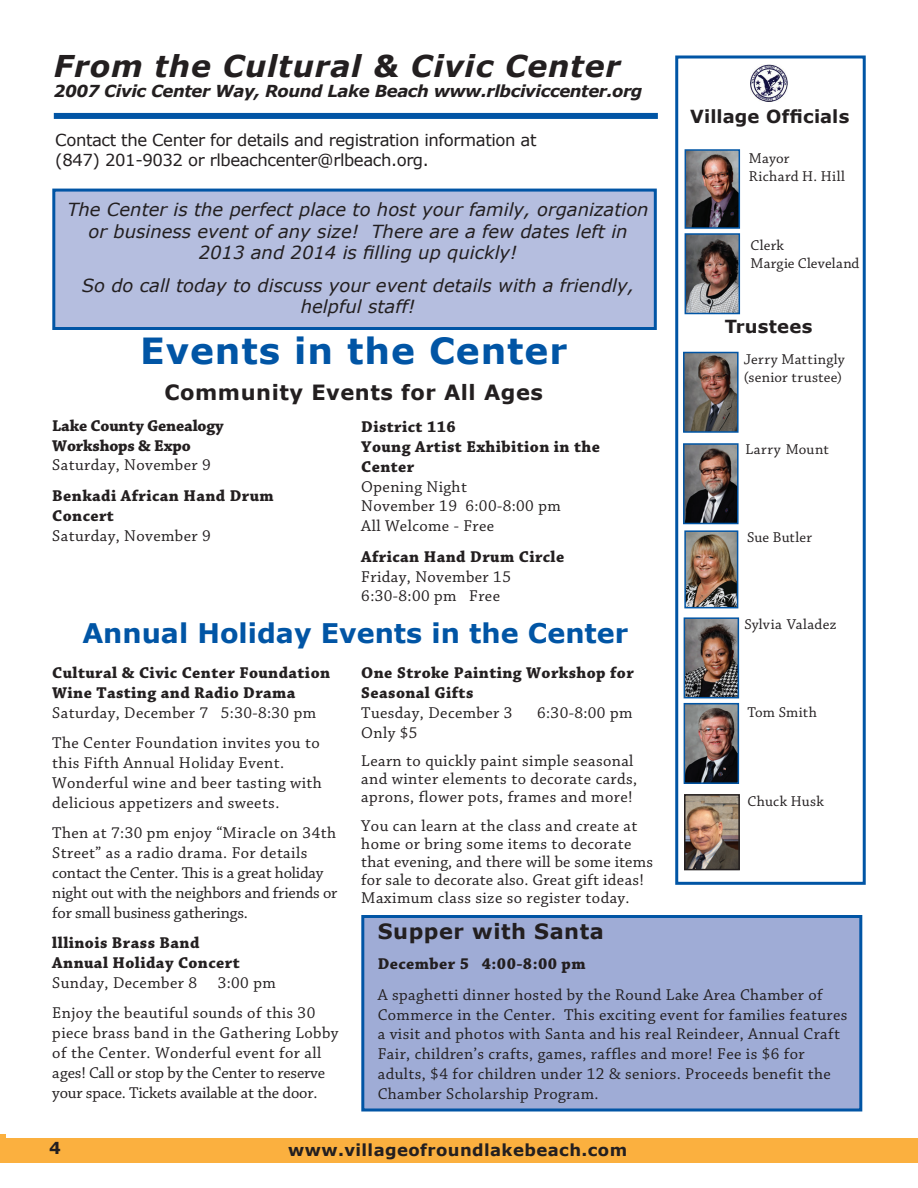
<style>
.page{position:relative;width:918px;height:1188px;background:#fff}
.page>*{position:absolute;margin:0;border:0;box-sizing:border-box;transform-origin:0 0}
.Head_24{font:700 36px "Verdana";letter-spacing:.025em;color:#0155a5}
.From_the{font:italic 700 30px "Verdana";letter-spacing:.025em;color:#231f20}
.subhead_12{font:700 27px "Verdana";color:#0155a5}
.Subhead_14{font:700 21px "Verdana";letter-spacing:.025em;color:#231f20}
.body{font:italic 18px/21.6px "Verdana";color:#231f20;text-align:center}
.Officials{font:700 18px "Verdana";letter-spacing:.005em;color:#231f20}
.body-2{font:700 18px "Verdana";letter-spacing:.01em;color:#231f20}
.body-3{font:16.5px/19.8px "Chaparral Pro";letter-spacing:.025em;color:#231f20}
.body-4{font:700 16.5px/19.8px "Chaparral Pro";letter-spacing:.025em;color:#231f20}
.body-5{font:16.5px/19.8px "Chaparral Pro";letter-spacing:-.01em;color:#231f20}
.Subhead_14-2{font:16.5px/19.8px "Verdana";letter-spacing:-.025em;color:#231f20}
.From_the-2{font:italic 700 16.5px "Verdana";letter-spacing:-.025em;color:#231f20}
.body-6{font:700 16.5px/19.8px "Chaparral Pro";letter-spacing:-.01em;color:#231f20}
.Officials-2{font:700 16.5px "Verdana";letter-spacing:.025em;color:#231f20}
.body-7{font:15px/18px "Chaparral Pro";letter-spacing:.015em;color:#231f20}
.Officials-3{font:15px "Chaparral Pro";letter-spacing:.015em;color:#231f20}
.s1{font-weight:700}
.s2{font-weight:400}
</style>
<div class="page">
<div style="left:0;top:1134px;width:5px;height:27px;background:#fbb03f"></div>
<div style="left:52px;top:189px;width:605px;height:141px;background:#b5bedf;border:3px solid #0155a5"></div>
<div style="left:0;top:1138px;width:917px;height:24px;background:#fbb03f"></div>
<div style="left:54px;top:113px;width:604px;height:6px;background:#0155a5"></div>
<div style="left:675px;top:56px;width:191px;height:829px;border:3px solid #0155a5"></div>
<img style="left:687px;top:533px;width:48px;height:72px">
<div style="left:684px;top:530px;width:54px;height:78px;border:2px solid #0155a5"></div>
<img style="left:751px;top:65px;width:37px;height:37px">
<img style="left:688px;top:152px;width:49px;height:74px">
<div style="left:685px;top:149px;width:55px;height:80px;border:2px solid #0155a5"></div>
<img style="left:686px;top:446px;width:50px;height:75px">
<div style="left:683px;top:443px;width:56px;height:81px;border:2px solid #0155a5"></div>
<img style="left:688px;top:236px;width:49px;height:75px">
<div style="left:685px;top:233px;width:55px;height:81px;border:2px solid #0155a5"></div>
<img style="left:686px;top:355px;width:50px;height:75px">
<div style="left:683px;top:352px;width:56px;height:81px;border:2px solid #0155a5"></div>
<img style="left:687px;top:620px;width:49px;height:75px">
<div style="left:684px;top:617px;width:55px;height:81px;border:2px solid #0155a5"></div>
<img style="left:687px;top:706px;width:49px;height:75px">
<div style="left:684px;top:703px;width:55px;height:81px;border:2px solid #0155a5"></div>
<img style="left:687px;top:797px;width:50px;height:70px">
<div style="left:684px;top:794px;width:56px;height:76px;border:2px solid #231f20"></div>
<div style="left:361px;top:915px;width:501px;height:197px;background:#9facd6;border:3px solid #0155a5"></div>
<p class="From_the" style="left:54px;top:47px;width:568px">From the Cultural &amp; Civic Center</p>
<p class="From_the-2" style="left:54px;top:80px;width:590px">2007 Civic Center Way, Round Lake Beach www.rlbciviccenter.org</p>
<p class="Officials" style="left:690px;top:105px;width:161px">Village Officials</p>
<p class="Subhead_14-2" style="left:55px;top:130px;width:483px">Contact the Center for details and registration information at (847) 201-9032 or rlbeachcenter@rlbeach.org.</p>
<p class="body" style="left:67px;top:199px;width:583px">The Center is the perfect place to host your family, organization or business event of any size! There are a few dates left in<br>2013 and 2014 is filling up quickly!</p>
<p class="body" style="left:82px;top:275px;width:554px">So do call today to discuss your event details with a friendly, helpful staff!</p>
<p class="Head_24" style="left:140px;top:327px;width:429px">Events in the Center</p>
<p class="Subhead_14" style="left:165px;top:378px;width:380px">Community Events for All Ages</p>
<p class="body-3" style="left:361px;top:418px;width:240px"><span class="s1">District 116<br>Young Artist Exhibition in the<br>Center<br></span>Opening Night<br>November 19 6:00-8:00 pm<br>All Welcome - Free</p>
<p class="body-3" style="left:361px;top:547px;width:205px"><span class="s1">African Hand Drum Circle<br></span>Friday, November 15<br>6:30-8:00 pm Free</p>
<p class="subhead_12" style="left:82px;top:616px;width:547px">Annual Holiday Events in the Center</p>
<p class="body-4" style="left:52px;top:664px;width:279px">Cultural &amp; Civic Center Foundation<br>Wine Tasting and Radio Drama<br><span class="s2">Saturday, December 7 5:30-8:30 pm</span></p>
<p class="body-3" style="left:52px;top:734px;width:271px">The Center Foundation invites you to this Fifth Annual Holiday Event.<br>Wonderful wine and beer tasting with delicious appetizers and sweets.</p>
<p class="body-5" style="left:52px;top:824px;width:287px">Then at 7:30 pm enjoy “Miracle on 34th Street” as a radio drama. For details contact the Center. This is a great holiday night out with the neighbors and friends or for small business gatherings.</p>
<p class="body-4" style="left:52px;top:934px;width:189px">lllinois Brass Band<br>Annual Holiday Concert<br><span class="s2">Sunday, December 8</span></p>
<p class="body-7" style="left:749px;top:150px;width:98px">Mayor<br>Richard H. Hill</p>
<p class="body-7" style="left:750px;top:236px;width:111px">Clerk<br>Margie Cleveland</p>
<p class="body-2" style="left:725px;top:315px;width:89px">Trustees</p>
<p class="body-7" style="left:744px;top:350px;width:102px">Jerry Mattingly (senior trustee)</p>
<p class="body-6" style="left:52px;top:416px;width:173px">Lake County Genealogy<br>Workshops &amp; Expo<br><span class="s2">Saturday, November 9</span></p>
<p class="body-4" style="left:52px;top:486px;width:223px">Benkadi African Hand Drum<br>Concert<br><span class="s2">Saturday, November 9</span></p>
<p class="body-7" style="left:746px;top:441px;width:85px">Larry Mount</p>
<p class="body-7" style="left:747px;top:529px;width:67px">Sue Butler</p>
<p class="Officials-3" style="left:744px;top:616px;width:93px">Sylvia Valadez</p>
<p class="body-4" style="left:361px;top:664px;width:274px">One Stroke Painting Workshop for<br>Seasonal Gifts<br><span class="s2">Tuesday, December 3</span></p>
<p class="Officials-3" style="left:748px;top:704px;width:71px">Tom Smith</p>
<p class="body-3" style="left:537px;top:703px;width:97px">6:30-8:00 pm</p>
<p class="body-3" style="left:361px;top:723px;width:58px">Only $5</p>
<p class="body-3" style="left:361px;top:753px;width:278px;line-height:18px">Learn to quickly paint simple seasonal and winter elements to decorate cards, aprons, flower pots, frames and more!</p>
<p class="body-3" style="left:361px;top:818px;width:293px;line-height:18px">You can learn at the class and create at home or bring some items to decorate that evening, and there will be some items for sale to decorate also. Great gift ideas!<br>Maximum class size so register today.</p>
<p class="body-7" style="left:748px;top:793px;width:78px">Chuck Husk</p>
<p class="Subhead_14" style="left:378px;top:917px;width:228px">Supper with Santa</p>
<p class="body-4" style="left:378px;top:955px;width:209px">December 5 4:00-8:00 pm</p>
<p class="body-3" style="left:378px;top:985px;width:471px">A spaghetti dinner hosted by the Round Lake Area Chamber of Commerce in the Center. This exciting event for families features a visit and photos with Santa and his real Reindeer, Annual Craft Fair, children’s crafts, games, raffles and more! Fee is $6 for adults, $4 for children under 12 &amp; seniors. Proceeds benefit the Chamber Scholarship Program.</p>
<p class="body-3" style="left:218px;top:973px;width:60px">3:00 pm</p>
<p class="body-3" style="left:52px;top:1004px;width:288px">Enjoy the beautiful sounds of this 30 piece brass band in the Gathering Lobby of the Center. Wonderful event for all ages! Call or stop by the Center to reserve your space. Tickets available at the door.</p>
<p class="Officials-2" style="left:49px;top:1137px;width:13px">4</p>
<p class="Officials-2" style="left:288px;top:1139px;width:340px">www.villageofroundlakebeach.com</p>
</div>
